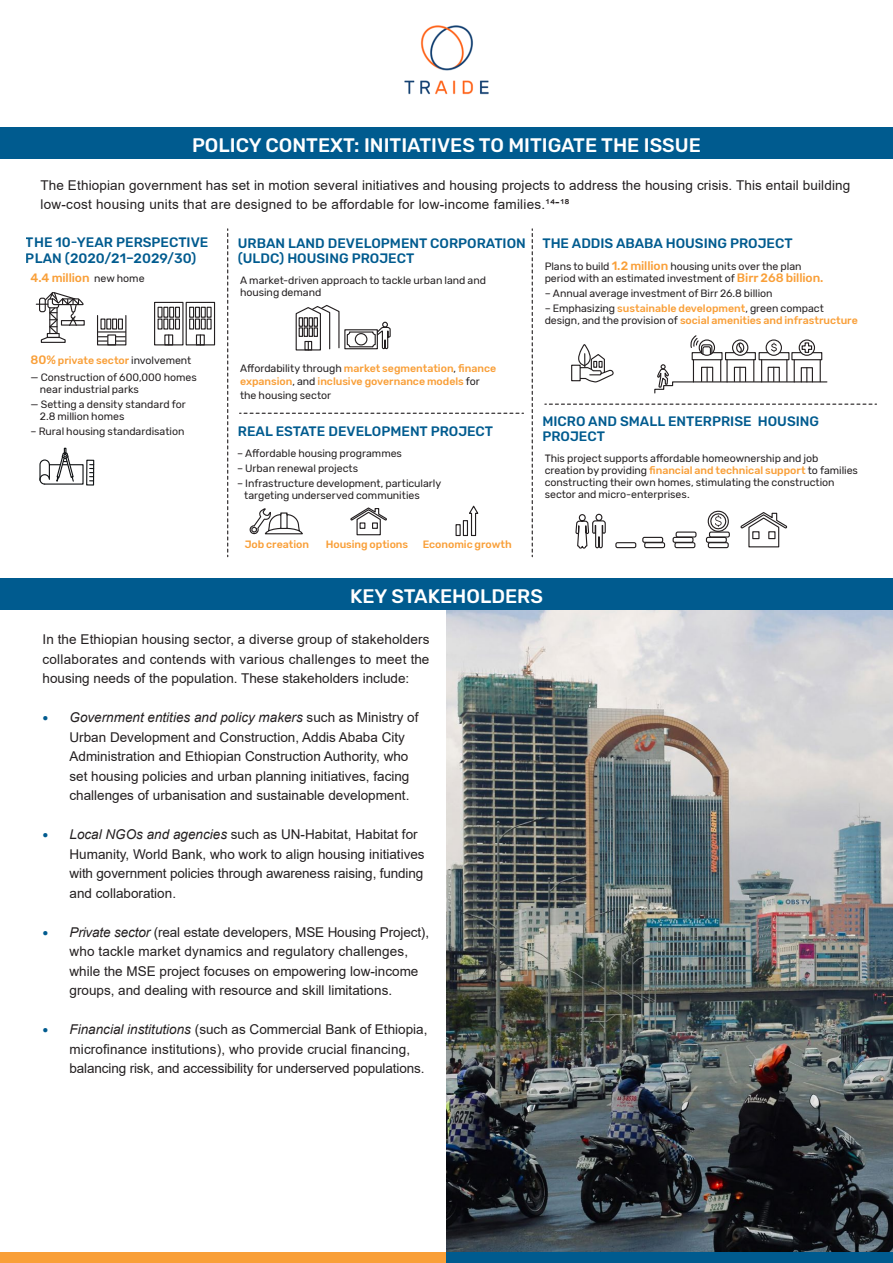
<style>
.page{position:relative;width:893px;height:1263px;background:#fff}
.page>*{position:absolute;margin:0;border:0;box-sizing:border-box;transform-origin:0 0}
.t1{font:500 19.5px "Rubik";color:#fff}
.t2{font:500 13.65px/15.1px "Rubik";color:#005b8f}
.t3{font:13.5px/19.5px "Arial";color:#231f20}
.t4{font:500 12.15px "Rubik";letter-spacing:-.01em;color:#f99f38}
.t5{font:10.65px/12.1px "Rubik";letter-spacing:-.005em;color:#231f20}
.t6{font:500 10.65px/13.6px "Rubik";letter-spacing:-.005em;color:#f99f38}
.s1{font-weight:400;font-size:10.65px;color:#231f20}
.s2{font-size:12.15px}
.s3{font-weight:400;color:#231f20}
.s4{font-weight:500;font-size:12.15px;color:#f99f38}
.s5{font-weight:500;color:#f99f38}
.s6{font-family:"Calibri";font-weight:700;font-size:12px;color:#005b8f}
.s7{font-style:italic}
</style>
<div class="page">
<img style="left:446px;top:610px;width:447px;height:642px">
<svg style="left:227px;top:229px;width:1px;height:328px"></svg>
<svg style="left:532px;top:229px;width:1px;height:328px"></svg>
<svg style="left:240px;top:413px;width:283px;height:1px"></svg>
<svg style="left:154px;top:301px;width:62px;height:45px"></svg>
<div style="left:97px;top:315px;width:29px;height:30px;border:1px solid #231f20"></div>
<div style="left:107px;top:334px;width:9px;height:11px;border:1px solid #231f20"></div>
<div style="left:106px;top:318px;width:5px;height:12px;border:1px solid #231f20"></div>
<div style="left:112px;top:318px;width:5px;height:12px;border:1px solid #231f20"></div>
<div style="left:118px;top:318px;width:5px;height:12px;border:1px solid #231f20"></div>
<svg style="left:575px;top:513px;width:31px;height:36px"></svg>
<svg style="left:39px;top:448px;width:45px;height:37px"></svg>
<svg style="left:90px;top:464px;width:2px;height:17px"></svg>
<div style="left:86px;top:460px;width:8px;height:26px;border:1px solid #111416"></div>
<svg style="left:36px;top:292px;width:49px;height:51px"></svg>
<svg style="left:98px;top:331px;width:28px;height:11px"></svg>
<svg style="left:295px;top:305px;width:96px;height:46px"></svg>
<div style="left:615px;top:542px;width:21px;height:6px;border:1px solid #231f20;border-radius:2px"></div>
<div style="left:644px;top:542px;width:21px;height:6px;border:1px solid #231f20;border-radius:2px"></div>
<div style="left:642px;top:537px;width:21px;height:6px;border:1px solid #231f20;border-radius:2px"></div>
<div style="left:674px;top:542px;width:21px;height:6px;border:1px solid #231f20;border-radius:2px"></div>
<div style="left:673px;top:537px;width:20px;height:6px;border:1px solid #231f20;border-radius:2px"></div>
<div style="left:676px;top:531px;width:20px;height:7px;border:1px solid #231f20;border-radius:2px"></div>
<div style="left:708px;top:542px;width:21px;height:6px;border:1px solid #231f20;border-radius:2px"></div>
<div style="left:706px;top:537px;width:21px;height:6px;border:1px solid #231f20;border-radius:2px"></div>
<div style="left:709px;top:531px;width:21px;height:7px;border:1px solid #231f20;border-radius:2px"></div>
<svg style="left:707px;top:510px;width:22px;height:22px"></svg>
<svg style="left:740px;top:512px;width:48px;height:36px"></svg>
<svg style="left:350px;top:507px;width:37px;height:29px"></svg>
<svg style="left:249px;top:508px;width:54px;height:27px"></svg>
<div style="left:455px;top:524px;width:6px;height:12px;border:1px solid #231f20"></div>
<div style="left:463px;top:520px;width:5px;height:16px;border:1px solid #231f20"></div>
<svg style="left:469px;top:505px;width:10px;height:32px"></svg>
<svg style="left:545px;top:335px;width:331px;height:70px"></svg>
<div style="left:0;top:128px;width:893px;height:31px;background:#005b8f"></div>
<div style="left:0;top:578px;width:893px;height:32px;background:#005b8f"></div>
<img style="left:404px;top:25px;width:85px;height:70px">
<div style="left:0;top:1252px;width:446px;height:11px;background:#f99f38"></div>
<div style="left:446px;top:1252px;width:447px;height:11px;background:#005b8f"></div>
<h1 class="t1" style="left:192px;top:134px;width:510px">POLICY CONTEXT: INITIATIVES TO MITIGATE THE ISSUE</h1>
<p class="t3" style="left:40px;top:175px;width:811px">The Ethiopian government has set in motion several initiatives and housing projects to address the housing crisis. This entail building low-cost housing units that are designed to be affordable for low-income families.¹⁴-¹⁸</p>
<p class="t2" style="left:26px;top:235px;width:184px">THE 10-YEAR PERSPECTIVE<br>PLAN (2020/21–2029/30)</p>
<p class="t2" style="left:238px;top:236px;width:289px">URBAN LAND DEVELOPMENT CORPORATION (ULDC) HOUSING PROJECT</p>
<p class="t4" style="left:31px;top:271px;width:116px">4.4 million <span class="s1">new home</span></p>
<p class="t6" style="left:31px;top:354px;width:162px"><span class="s2">80%</span> private sector <span class="s3">involvement</span></p>
<p class="t5" style="left:40px;top:371px;width:158px;text-indent:-9px">— Construction of 600,000 homes near industrial parks</p>
<p class="t5" style="left:40px;top:399px;width:147px;text-indent:-9px">— Setting a density standard for<br>2.8 million homes</p>
<p class="t5" style="left:31px;top:426px;width:155px">– Rural housing standardisation</p>
<p class="t5" style="left:240px;top:274px;width:247px">A market-driven approach to tackle urban land and housing demand</p>
<p class="t6" style="left:240px;top:361px;width:258px"><span class="s3">Affordability through</span> market segmentation<span class="s3">,</span> finance expansion<span class="s3">, and</span> inclusive governance models <span class="s3">for the housing sector</span></p>
<p class="t2" style="left:238px;top:424px;width:257px">REAL ESTATE DEVELOPMENT PROJECT</p>
<p class="t5" style="left:237px;top:447px;width:166px">– Affordable housing programmes</p>
<p class="t5" style="left:237px;top:462px;width:123px">– Urban renewal projects</p>
<p class="t5" style="left:244px;top:478px;width:199px;text-indent:-7px">– Infrastructure development, particularly targeting underserved communities</p>
<p class="t6" style="left:245px;top:538px;width:66px">Job creation</p>
<p class="t6" style="left:326px;top:538px;width:84px">Housing options</p>
<p class="t6" style="left:423px;top:538px;width:91px">Economic growth</p>
<p class="t2" style="left:542px;top:236px;width:252px">THE ADDIS ABABA HOUSING PROJECT</p>
<p class="t5" style="left:545px;top:260px;width:280px">Plans to build <span class="s4">1.2 million</span> housing units over the plan period with an estimated investment of <span class="s4">Birr 268 billion.</span></p>
<p class="t5" style="left:545px;top:287px;width:229px">– Annual average investment of Birr 26.8 billion</p>
<p class="t6" style="left:545px;top:303px;width:315px;line-height:12.1px"><span class="s3">– Emphasizing</span> sustainable development<span class="s3">, green compact design, and the provision of</span> social amenities and infrastructure</p>
<p class="t2" style="left:542px;top:414px;width:278px">MICRO AND SMALL ENTERPRISE HOUSING<br>PROJECT</p>
<p class="t5" style="left:545px;top:452px;width:315px">This project supports affordable homeownership and job creation by providing <span class="s5">financial and technical support</span> to families constructing their own homes, stimulating the construction sector and micro-enterprises.</p>
<h1 class="t1" style="left:350px;top:585px;width:194px">KEY STAKEHOLDERS</h1>
<p class="t3" style="left:43px;top:630px;width:388px;text-align:justify">In the Ethiopian housing sector, a diverse group of stakeholders collaborates and contends with various challenges to meet the housing needs of the population. These stakeholders include:</p>
<p class="t3" style="left:70px;top:708px;width:350px;text-indent:-27px"><span class="s6">•</span> <span class="s7">Government entities and policy makers</span> such as Ministry of Urban Development and Construction, Addis Ababa City Administration and Ethiopian Construction Authority, who set housing policies and urban planning initiatives, facing challenges of urbanisation and sustainable development.</p>
<p class="t3" style="left:70px;top:825px;width:357px;text-indent:-27px"><span class="s6">•</span> <span class="s7">Local NGOs and agencies</span> such as UN-Habitat, Habitat for Humanity, World Bank, who work to align housing initiatives with government policies through awareness raising, funding and collaboration.</p>
<p class="t3" style="left:70px;top:922px;width:361px;text-indent:-27px"><span class="s6">•</span> <span class="s7">Private sector</span> (real estate developers, MSE Housing Project), who tackle market dynamics and regulatory challenges, while the MSE project focuses on empowering low-income groups, and dealing with resource and skill limitations.</p>
<p class="t3" style="left:70px;top:1020px;width:359px;text-indent:-27px"><span class="s6">•</span> <span class="s7">Financial institutions</span> (such as Commercial Bank of Ethiopia, microfinance institutions), who provide crucial financing, balancing risk, and accessibility for underserved populations.</p>
</div>
